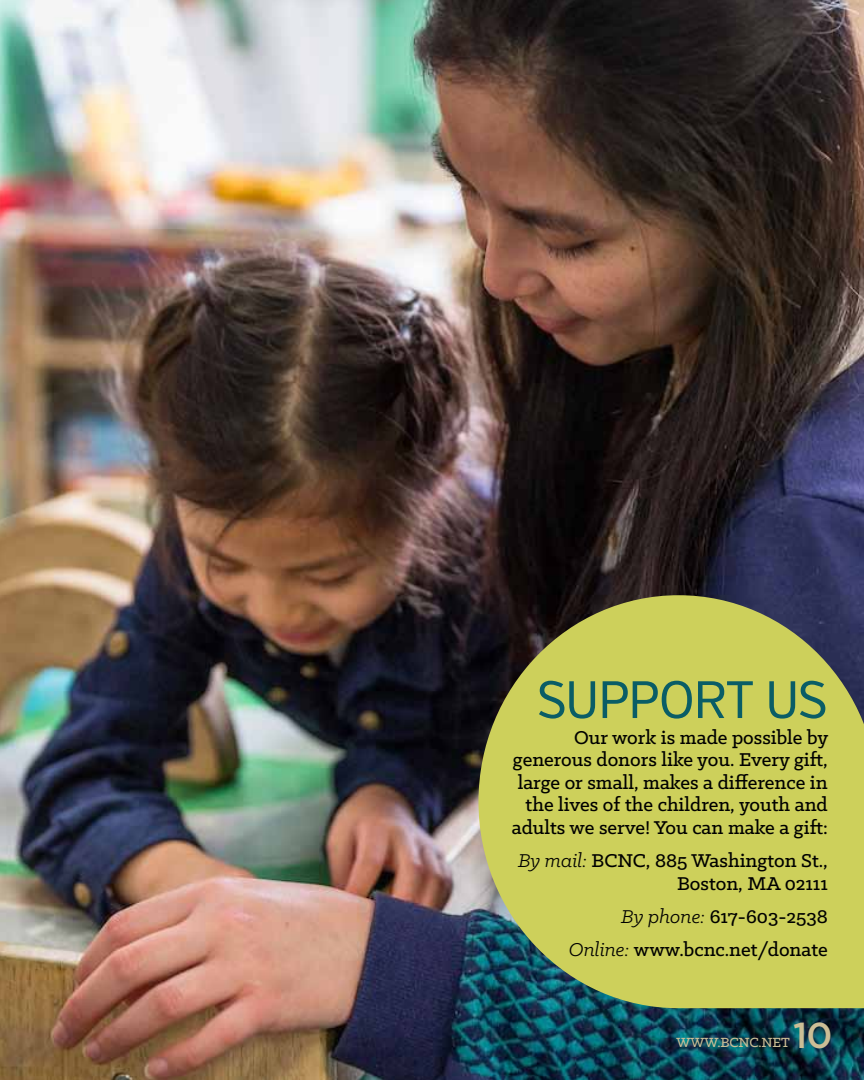
<style>
.page{position:relative;width:864px;height:1080px;background:#fff}
.page>*{position:absolute;margin:0;border:0;box-sizing:border-box;transform-origin:0 0}
.t1{font:52.5px "Verb Cond";letter-spacing:-.035em;color:#0a5d66}
.t2{font:500 36px "Gotham";color:#ccbe96}
.t3{font:500 21px/22.5px "Klinic Slab";color:#000;text-align:right}
.t4{font:500 15px "Klinic Slab";letter-spacing:.09em;color:#ccbe96}
.s1{font-weight:400;font-style:italic}
</style>
<div class="page">
<img style="left:0;top:0;width:864px;height:1080px">
<svg style="left:478px;top:595px;width:386px;height:413px;fill:#cdd05b"></svg>
<h1 class="t1" style="left:537px;top:668px;width:293px">SUPPORT US</h1>
<p class="t3" style="left:512px;top:725px;width:318px">Our work is made possible by generous donors like you. Every gift, large or small, makes a difference in the lives of the children, youth and adults we serve! You can make a gift:</p>
<p class="t3" style="left:518px;top:849px;width:311px"><span class="s1">By mail:</span> BCNC, 885 Washington St.,<br>Boston, MA 02111</p>
<p class="t3" style="left:569px;top:899px;width:260px;line-height:33.3px"><span class="s1">By phone:</span> 617-603-2538<br><span class="s1">Online:</span> www.bcnc.net/donate</p>
<h2 class="t2" style="left:793px;top:1012px;width:41px">10</h2>
<p class="t4" style="left:677px;top:1033px;width:115px">www.BCNC.net</p>
</div>
